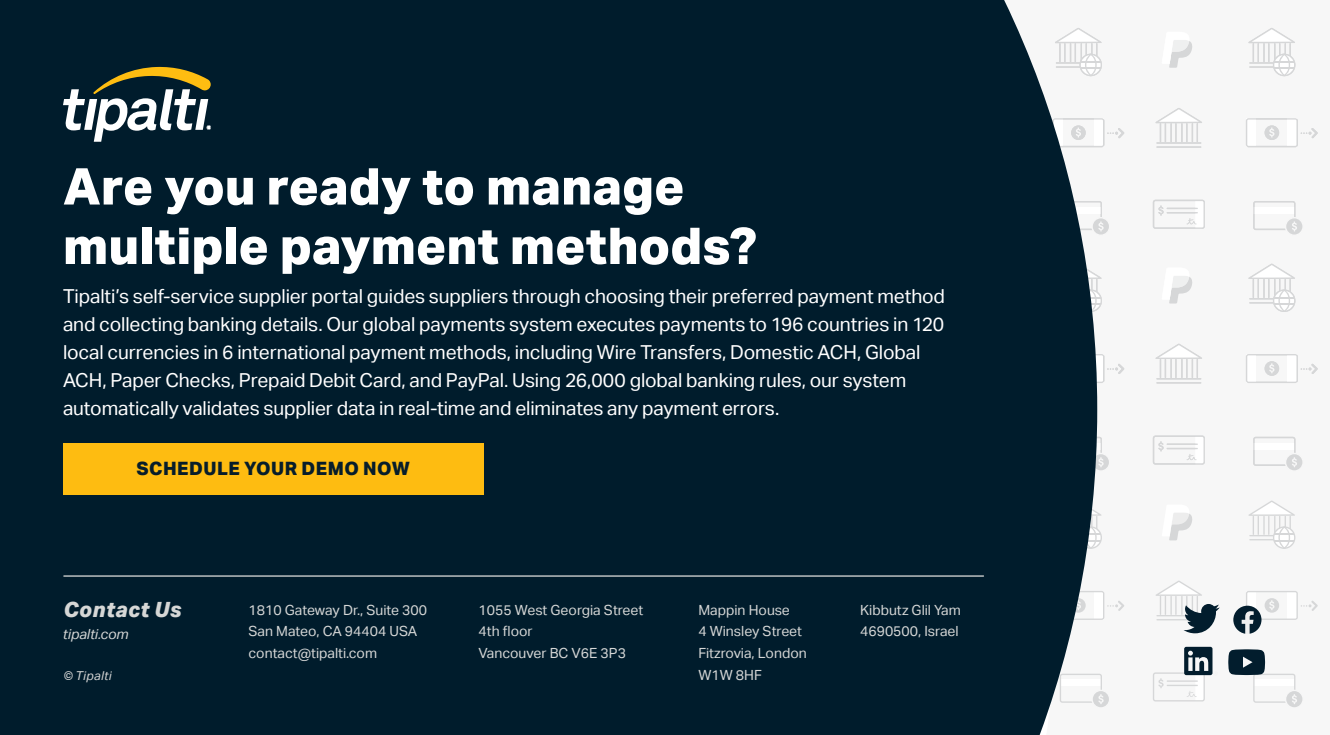
<style>
.page{position:relative;width:1330px;height:735px;background:#fff}
.page>*{position:absolute;margin:0;border:0;box-sizing:border-box;transform-origin:0 0}
.t1{font:800 50.75px/59.5px "Aktiv Grotesk";color:#fff}
.t2{font:italic 800 21px "Aktiv Grotesk";letter-spacing:.02em;color:#d6d7d6}
.t3{font:19.25px/28px "Aktiv Grotesk";letter-spacing:-.005em;color:#fff}
.t4{font:800 18.38px "Aktiv Grotesk";letter-spacing:.02em;color:#071d2b}
.t5{font:14px/21.7px "Aktiv Grotesk";color:#d6d7d6}
.t6{font:italic 14px "Aktiv Grotesk";color:#d6d7d6}
.t7{font:italic 12.25px "Aktiv Grotesk";letter-spacing:.03em;color:#d6d7d6}
</style>
<div class="page">
<svg style="left:1097px;top:39px;width:5px;height:36px"></svg>
<hr style="left:1081px;top:67px;width:20px;height:2px;background:#aeb0b2">
<svg style="left:1097px;top:201px;width:12px;height:34px"></svg>
<svg style="left:1097px;top:118px;width:27px;height:29px"></svg>
<svg style="left:1248px;top:28px;width:47px;height:48px"></svg>
<hr style="left:1274px;top:67px;width:20px;height:2px;background:#aeb0b2">
<svg style="left:1153px;top:200px;width:52px;height:29px"></svg>
<hr style="left:1167px;top:208px;width:31px;height:1px;background:#aeb0b2">
<hr style="left:1167px;top:212px;width:31px;height:1px;background:#aeb0b2">
<svg style="left:1253px;top:201px;width:50px;height:34px"></svg>
<svg style="left:1169px;top:40px;width:24px;height:28px"></svg>
<svg style="left:1246px;top:118px;width:72px;height:29px"></svg>
<svg style="left:1156px;top:108px;width:46px;height:34px"></svg>
<hr style="left:1156px;top:142px;width:45px;height:2px;background:#aeb0b2">
<hr style="left:1156px;top:146px;width:45px;height:2px;background:#aeb0b2">
<svg style="left:1097px;top:275px;width:5px;height:35px"></svg>
<svg style="left:1097px;top:437px;width:12px;height:34px"></svg>
<svg style="left:1097px;top:354px;width:27px;height:29px"></svg>
<svg style="left:1248px;top:264px;width:47px;height:48px"></svg>
<svg style="left:1153px;top:436px;width:52px;height:29px"></svg>
<hr style="left:1167px;top:444px;width:31px;height:1px;background:#aeb0b2">
<hr style="left:1167px;top:448px;width:31px;height:1px;background:#aeb0b2">
<svg style="left:1253px;top:437px;width:50px;height:34px"></svg>
<svg style="left:1169px;top:276px;width:24px;height:28px"></svg>
<svg style="left:1246px;top:354px;width:72px;height:29px"></svg>
<svg style="left:1156px;top:344px;width:46px;height:34px"></svg>
<hr style="left:1156px;top:378px;width:45px;height:1px;background:#aeb0b2">
<hr style="left:1156px;top:382px;width:45px;height:2px;background:#aeb0b2">
<svg style="left:1097px;top:512px;width:5px;height:35px"></svg>
<svg style="left:1097px;top:674px;width:12px;height:34px"></svg>
<svg style="left:1097px;top:591px;width:27px;height:29px"></svg>
<svg style="left:1248px;top:501px;width:47px;height:48px"></svg>
<svg style="left:1169px;top:513px;width:24px;height:27px"></svg>
<div style="left:0;top:0;width:1097px;height:735px;background:#001c2c"></div>
<svg style="left:1153px;top:647px;width:65px;height:55px"></svg>
<svg style="left:1156px;top:581px;width:64px;height:52px"></svg>
<svg style="left:1228px;top:649px;width:75px;height:59px"></svg>
<svg style="left:1233px;top:591px;width:85px;height:43px"></svg>
<hr style="left:64px;top:575px;width:920px;height:2px;background:#d6d7d6">
<div style="left:63px;top:443px;width:420px;height:51px;background:#febc11"></div>
<svg style="left:63px;top:67px;width:148px;height:75px"></svg>
<h1 class="t1" style="left:63px;top:157px;width:695px">Are you ready to manage multiple payment methods?</h1>
<p class="t3" style="left:63px;top:282px;width:884px">Tipalti s’ self-service supplier portal guides suppliers through choosing their preferred payment method and collecting banking details. Our global payments system executes payments to 196 countries in 120 local currencies in 6 international payment methods, including Wire Transfers, Domestic ACH, Global ACH, Paper Checks, Prepaid Debit Card, and PayPal. Using 26,000 global banking rules, our system automatically validates supplier data in real-time and eliminates any payment errors.</p>
<p class="t4" style="left:137px;top:458px;width:275px">SCHEDULE YOUR DEMO NOW</p>
<p class="t2" style="left:63px;top:596px;width:120px">Contact Us</p>
<p class="t6" style="left:63px;top:626px;width:67px">tipalti.com</p>
<p class="t7" style="left:63px;top:669px;width:50px">© Tipalti</p>
<p class="t5" style="left:249px;top:599px;width:180px">1810 Gateway Dr., Suite 300<br>San Mateo, CA 94404 USA contact@tipalti.com</p>
<p class="t5" style="left:479px;top:599px;width:166px">1055 West Georgia Street<br>4th floor<br>Vancouver B C V P3E6 3</p>
<p class="t5" style="left:698px;top:599px;width:110px">Mappin House<br>4 Winsley Street<br>Fitzrovia, London<br>W W1 8HF</p>
<p class="t5" style="left:860px;top:599px;width:102px">Kibbutz Glil Yam</p>
<p class="t5" style="left:860px;top:621px;width:100px">4690500, Israel</p>
</div>
